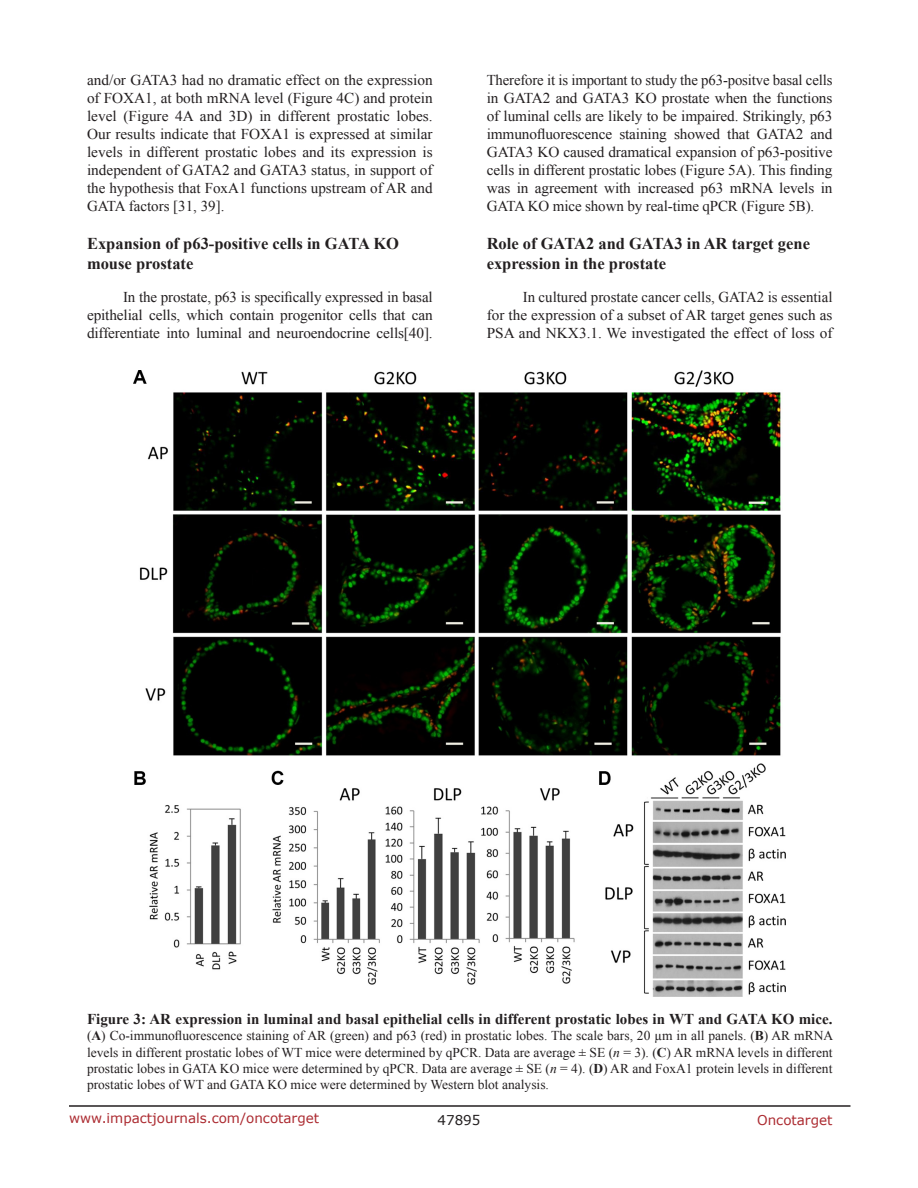
<style>
.page{position:relative;width:918px;height:1188px;background:#fff}
.page>*{position:absolute;margin:0;border:0;box-sizing:border-box;transform-origin:0 0}
.SubHeading_middle{font:700 16.5px/19.8px "Times New Roman";color:#231f20}
.BodyText{font:15px/18px "Times New Roman";letter-spacing:-.01em;color:#231f20;text-align:justify}
.FigureText{font:700 15px "Times New Roman";color:#231f20}
.FigureText-2{font:13.5px/16.2px "Times New Roman";color:#231f20;text-align:justify}
.t1{font:13.5px "Verdana";color:#ac2b31}
.t2{font:13.5px "Verdana";color:#231f20}
.s1{font-weight:700}
.s2{font-style:italic}
</style>
<div class="page">
<hr style="left:69px;top:1105px;width:781px;height:2px;background:#231f20">
<img style="left:134px;top:370px;width:652px;height:627px">
<p class="BodyText" style="left:87px;top:71px;width:347px">and/or GATA3 had no dramatic effect on the expression of FOXA1, at both mRNA level (Figure 4C) and protein level (Figure 4A and 3D) in different prostatic lobes.<br>Our results indicate that FOXA1 is expressed at similar levels in different prostatic lobes and its expression is independent of GATA2 and GATA3 status, in support of the hypothesis that FoxA1 functions upstream of AR and GATA factors [31, 39].</p>
<p class="SubHeading_middle" style="left:87px;top:233px;width:314px">Expansion of p63-positive cells in GATA KO mouse prostate</p>
<p class="BodyText" style="left:87px;top:288px;width:347px;text-indent:36px">In the prostate, p63 is specifically expressed in basal epithelial cells, which contain progenitor cells that can differentiate into luminal and neuroendocrine cells[40].</p>
<p class="BodyText" style="left:487px;top:71px;width:347px">Therefore it is important to study the p63-positve basal cells in GATA2 and GATA3 KO prostate when the functions of luminal cells are likely to be impaired. Strikingly, p63 immunofluorescence staining showed that GATA2 and GATA3 KO caused dramatical expansion of p63-positive cells in different prostatic lobes (Figure 5A). This finding was in agreement with increased p63 mRNA levels in GATA KO mice shown by real-time qPCR (Figure 5B).</p>
<p class="SubHeading_middle" style="left:487px;top:233px;width:325px">Role of GATA2 and GATA3 in AR target gene expression in the prostate</p>
<p class="BodyText" style="left:487px;top:288px;width:347px;text-indent:36px">In cultured prostate cancer cells, GATA2 is essential for the expression of a subset of AR target genes such as PSA and NKX3.1. We investigated the effect of loss of</p>
<p class="FigureText" style="left:87px;top:1009px;width:747px">Figure 3: AR expression in luminal and basal epithelial cells in different prostatic lobes in WT and GATA KO mice.</p>
<p class="FigureText-2" style="left:87px;top:1028px;width:748px">(<span class="s1">A</span>) Co-immunofluorescence staining of AR (green) and p63 (red) in prostatic lobes. The scale bars, 20 µm in all panels. (<span class="s1">B</span>) AR mRNA levels in different prostatic lobes of WT mice were determined by qPCR. Data are average ± SE (<span class="s2">n</span> = 3). (<span class="s1">C</span>) AR mRNA levels in different prostatic lobes in GATA KO mice were determined by qPCR. Data are average ± SE (<span class="s2">n</span> = 4). (<span class="s1">D</span>) AR and FoxA1 protein levels in different prostatic lobes of WT and GATA KO mice were determined by Western blot analysis.</p>
<p class="t1" style="left:69px;top:1109px;width:252px">www.impactjournals.com/oncotarget</p>
<p class="t2" style="left:438px;top:1111px;width:44px">47895</p>
<p class="t1" style="left:757px;top:1111px;width:77px">Oncotarget</p>
</div>
